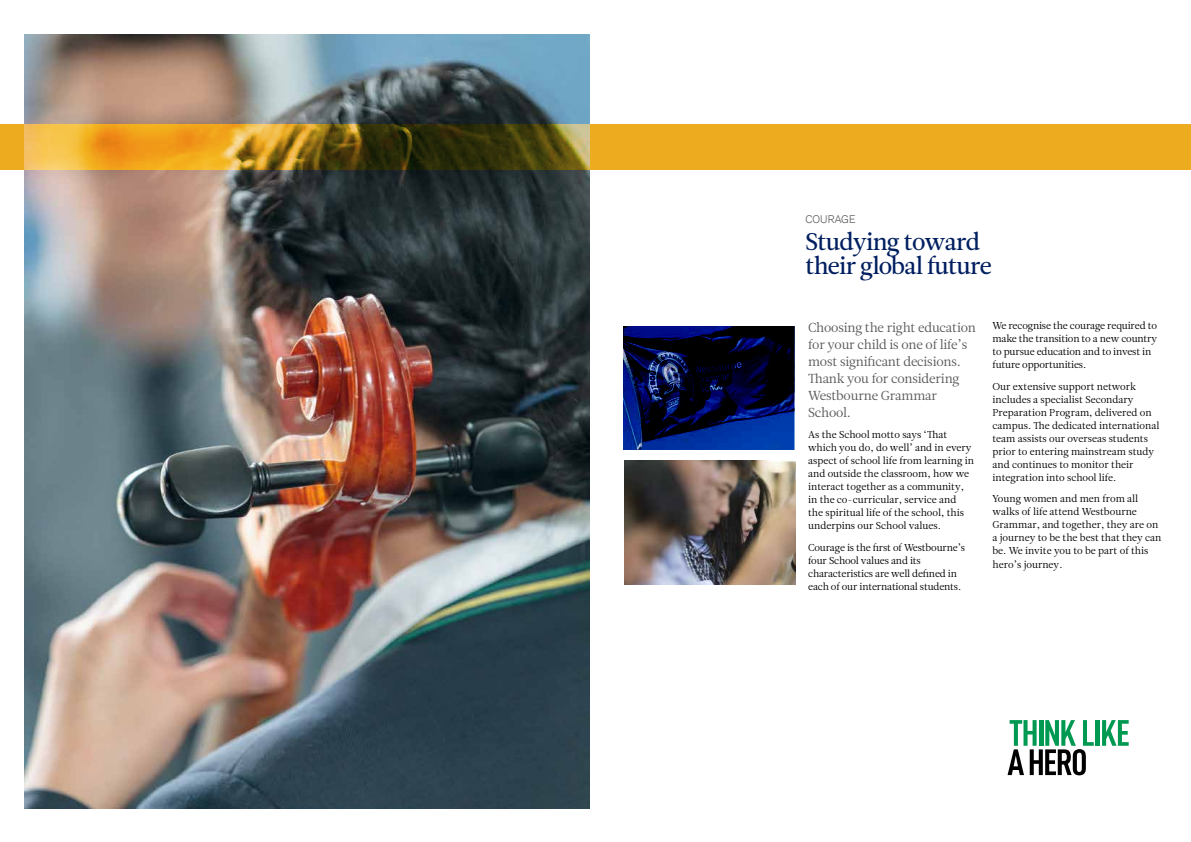
<style>
.page{position:relative;width:1191px;height:842px;background:#fff}
.page>*{position:absolute;margin:0;border:0;box-sizing:border-box;transform-origin:0 0}
.t1{font:24px/24px "Leitura News Roman 2";letter-spacing:-.03em;color:#001f60}
.t2{font:13px/17px "Leitura News Roman 1";letter-spacing:-.015em;color:#58595b}
.t3{font:300 11px "Akzid Grtsk Next";letter-spacing:.01em;color:#58595b}
.t4{font:10px/13px "Leitura News Roman 1";color:#000}
</style>
<div class="page">
<img style="left:25px;top:35px;width:565px;height:774px">
<hr style="left:1095px;top:720px;width:4px;height:26px;background:#009951">
<svg style="left:1102px;top:720px;width:26px;height:26px"></svg>
<svg style="left:1007px;top:720px;width:86px;height:55px"></svg>
<img style="left:624px;top:461px;width:171px;height:124px">
<div style="left:0;top:125px;width:1191px;height:45px;background:#edab20"></div>
<img style="left:26px;top:94px;width:562px;height:74px">
<div style="left:24px;top:92px;width:566px;height:78px;border:1px solid #000"></div>
<svg style="left:624px;top:326px;width:170px;height:123px;background:#031146"></svg>
<p class="t3" style="left:805px;top:212px;width:52px">COURAGE</p>
<h1 class="t1" style="left:805px;top:230px;width:188px">Studying toward their global future</h1>
<h2 class="t2" style="left:808px;top:319px;width:169px">Choosing the right education for your child is one of life’s most significant decisions.<br>Thank you for considering<br>Westbourne Grammar<br>School.</h2>
<p class="t4" style="left:808px;top:428px;width:167px">As the School motto says ‘That which you do, do well’ and in every aspect of school life from learning in and outside the classroom, how we interact together as a community, in the co-curricular, service and the spiritual life of the school, this underpins our School values.</p>
<p class="t4" style="left:808px;top:541px;width:159px">Courage is the first of Westbourne’s four School values and its characteristics are well defined in each of our international students.</p>
<p class="t4" style="left:992px;top:320px;width:166px">We recognise the courage required to make the transition to a new country to pursue education and to invest in future opportunities.</p>
<p class="t4" style="left:992px;top:380px;width:168px">Our extensive support network includes a specialist Secondary Preparation Program, delivered on campus. The dedicated international team assists our overseas students prior to entering mainstream study and continues to monitor their integration into school life.</p>
<p class="t4" style="left:992px;top:493px;width:170px">Young women and men from all walks of life attend Westbourne<br>Grammar, and together, they are on a journey to be the best that they can be. We invite you to be part of this hero’s journey.</p>
</div>
